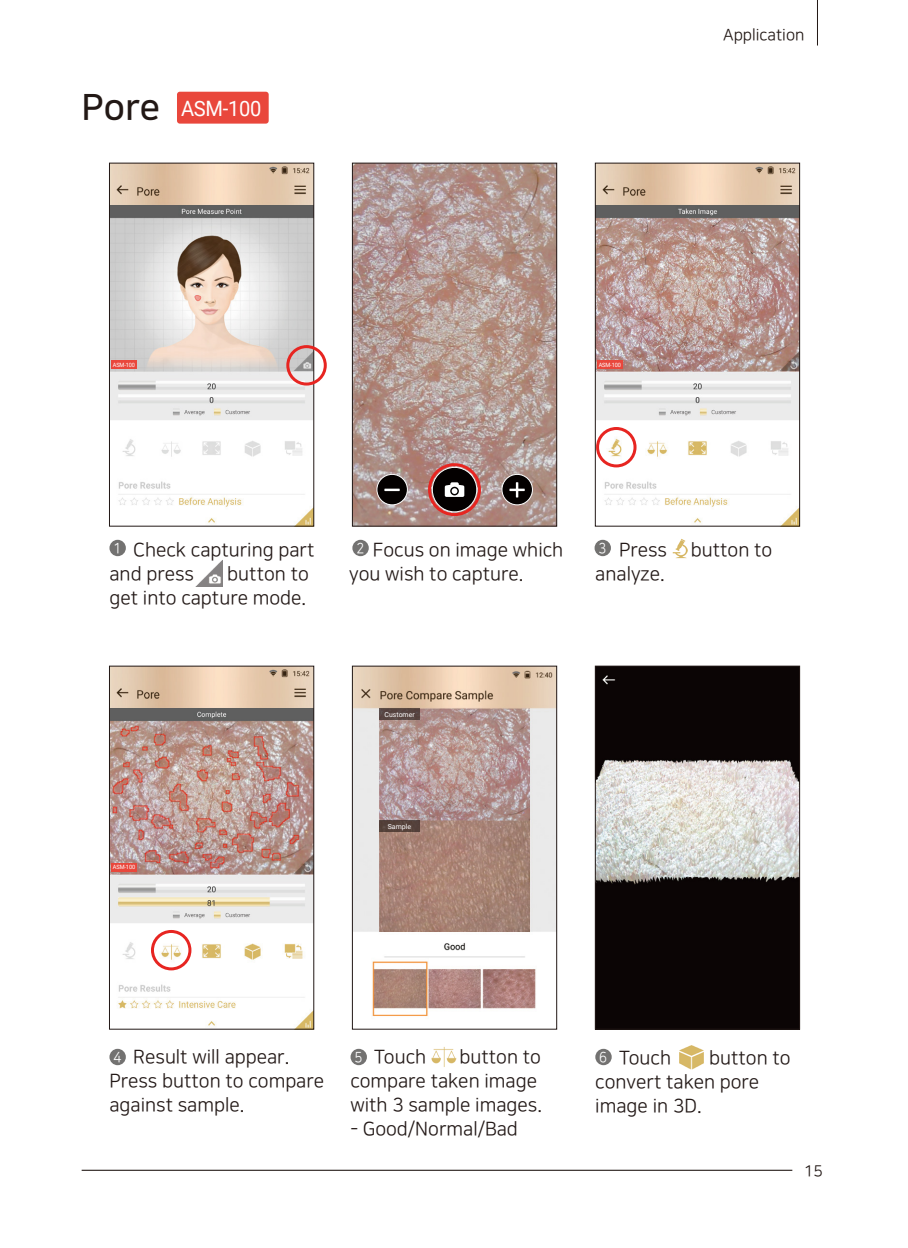
<style>
.page{position:relative;width:908px;height:1248px;background:#fff}
.page>*{position:absolute;margin:0;border:0;box-sizing:border-box;transform-origin:0 0}
.t1{font:36px "Nanum Square B";color:#221815}
.t2{font:21.2px "Roboto";letter-spacing:-.015em;color:#fff;scale:.95 1}
.t3{font:19px/24px "Nanum Square R";color:#221816}
.t4{font:16px "Nanum Square R";color:#221815}
.t5{font:15.4px "Nanum Square R";color:#221815}
.t6{font:14.6px "Nanum Square R";color:#fff;scale:.9 1}
.t7{font:7px "Roboto";color:#fff}
.t8{font:5.8px "Roboto";letter-spacing:-.015em;color:#fff;scale:.95 1}
.s1{font-size:14.6px;color:#fff}
</style>
<div class="page">
<img style="left:354px;top:667px;width:200px;height:349px">
<img style="left:111px;top:707px;width:201px;height:320px">
<img style="left:596px;top:204px;width:201px;height:320px">
<img style="left:111px;top:204px;width:201px;height:320px">
<div style="left:350px;top:1048px;width:17px;height:17px;background:#737271;border-radius:50%"></div>
<div style="left:595px;top:1048px;width:16px;height:17px;background:#737271;border-radius:50%"></div>
<img style="left:111px;top:165px;width:201px;height:39px">
<img style="left:596px;top:165px;width:201px;height:39px">
<img style="left:111px;top:667px;width:201px;height:40px">
<img style="left:354px;top:165px;width:200px;height:359px">
<img style="left:431px;top:1047px;width:25px;height:19px">
<img style="left:596px;top:667px;width:201px;height:360px">
<img style="left:679px;top:1045px;width:24px;height:24px">
<div style="left:352px;top:539px;width:16px;height:17px;background:#737271;border-radius:50%"></div>
<div style="left:109px;top:539px;width:17px;height:17px;background:#737271;border-radius:50%"></div>
<div style="left:594px;top:539px;width:16px;height:17px;background:#737271;border-radius:50%"></div>
<div style="left:109px;top:1048px;width:17px;height:17px;background:#737271;border-radius:50%"></div>
<img style="left:672px;top:539px;width:15px;height:19px">
<img style="left:196px;top:560px;width:27px;height:26px">
<div style="left:432px;top:467px;width:44px;height:45px;background:#040000;border-radius:50%"></div>
<div style="left:431px;top:467px;width:46px;height:45px;border:1px solid #fff;border-radius:50%"></div>
<div style="left:377px;top:474px;width:30px;height:31px;background:#040000;border-radius:50%"></div>
<div style="left:376px;top:474px;width:31px;height:31px;border:1px solid #fff;border-radius:50%"></div>
<svg style="left:444px;top:482px;width:20px;height:15px"></svg>
<hr style="left:384px;top:488px;width:15px;height:3px;background:#fff">
<div style="left:501px;top:474px;width:31px;height:31px;background:#040000;border-radius:50%"></div>
<div style="left:501px;top:474px;width:31px;height:31px;border:1px solid #fff;border-radius:50%"></div>
<svg style="left:509px;top:482px;width:15px;height:15px"></svg>
<div style="left:109px;top:665px;width:205px;height:364px;border:1px solid #221816"></div>
<div style="left:352px;top:665px;width:204px;height:364px;border:1px solid #221816"></div>
<div style="left:594px;top:665px;width:205px;height:364px;border:1px solid #221816"></div>
<div style="left:109px;top:163px;width:205px;height:363px;border:1px solid #221816"></div>
<div style="left:352px;top:163px;width:204px;height:363px;border:1px solid #221816"></div>
<div style="left:594px;top:163px;width:205px;height:363px;border:1px solid #221816"></div>
<div style="left:112px;top:360px;width:25px;height:9px;background:#e9473c"></div>
<div style="left:112px;top:862px;width:25px;height:9px;background:#e9473c"></div>
<div style="left:597px;top:360px;width:25px;height:9px;background:#e9473c"></div>
<div style="left:286px;top:345px;width:40px;height:40px;border:3px solid #e72521;border-radius:50%"></div>
<div style="left:595px;top:427px;width:41px;height:40px;border:3px solid #e72521;border-radius:50%"></div>
<div style="left:151px;top:929px;width:40px;height:41px;border:3px solid #e72521;border-radius:50%"></div>
<div style="left:428px;top:463px;width:52px;height:53px;border:3px solid #e72521;border-radius:50%"></div>
<img style="left:379px;top:708px;width:150px;height:223px">
<div style="left:379px;top:708px;width:41px;height:11px;background:#564340"></div>
<div style="left:379px;top:820px;width:41px;height:11px;background:#55413b"></div>
<hr style="left:82px;top:1169px;width:710px;height:1px;background:#221815">
<hr style="left:816px;top:0;width:1px;height:45px;background:#221815">
<div style="left:177px;top:92px;width:91px;height:32px;background:#e9473c;border-radius:3px"></div>
<h1 class="t1" style="left:82px;top:88px;width:80px">Pore</h1>
<p class="t2" style="left:181px;top:93px;width:86px">ASM-100</p>
<p class="t8" style="left:113px;top:361px;width:25px">ASM-100</p>
<p class="t4" style="left:722px;top:26px;width:83px">Application</p>
<p class="t8" style="left:598px;top:360px;width:25px">ASM-100</p>
<p class="t3" style="left:109px;top:538px;width:206px;text-indent:24px">Check capturing part and press</p>
<p class="t3" style="left:349px;top:538px;width:215px;text-indent:24px">Focus on image which you wish to capture.</p>
<p class="t3" style="left:595px;top:538px;width:178px;text-indent:24px">Press button to analyze.</p>
<p class="t6" style="left:113px;top:540px;width:10px">1</p>
<p class="t6" style="left:356px;top:540px;width:10px">2</p>
<p class="t6" style="left:598px;top:540px;width:10px">3</p>
<p class="t3" style="left:109px;top:562px;width:201px;text-align:right">button to<br>get into capture mode.</p>
<p class="t7" style="left:384px;top:709px;width:32px">Customer</p>
<p class="t8" style="left:113px;top:863px;width:25px">ASM-100</p>
<p class="t7" style="left:387px;top:821px;width:25px">Sample</p>
<p class="t3" style="left:109px;top:1045px;width:216px;text-indent:24px">Result will appear.<br>Press button to compare against sample.</p>
<p class="t6" style="left:113px;top:1049px;width:10px">4</p>
<p class="t3" style="left:354px;top:1045px;width:73px"><span class="s1">5</span> Touch</p>
<p class="t3" style="left:459px;top:1045px;width:83px">button to</p>
<p class="t6" style="left:599px;top:1049px;width:10px">6</p>
<p class="t3" style="left:350px;top:1069px;width:193px">compare taken image with 3 sample images.</p>
<p class="t3" style="left:350px;top:1117px;width:169px">- Good/Normal/Bad</p>
<p class="t3" style="left:595px;top:1046px;width:197px;text-indent:114px">button to convert taken pore image in 3D.</p>
<p class="t3" style="left:618px;top:1046px;width:53px">Touch</p>
<p class="t5" style="left:803px;top:1162px;width:20px">15</p>
</div>
